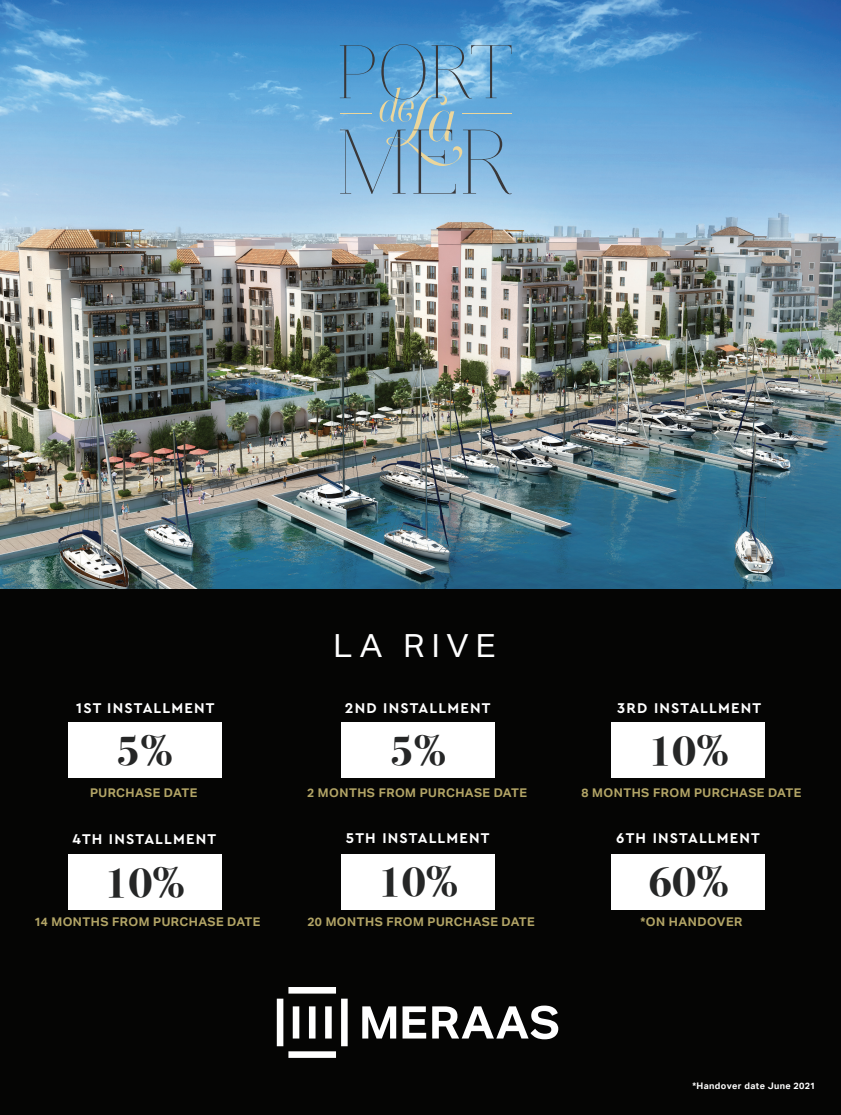
<style>
.page{position:relative;width:841px;height:1115px;background:#fff}
.page>*{position:absolute;margin:0;border:0;box-sizing:border-box;transform-origin:0 0}
.t1{font:700 42.9px "Bodoni Svty Two ITCTT";color:#252626}
.t2{font:31.9px "Meraas Aktiv";letter-spacing:.22em;color:#fff}
.t3{font:700 14.8px "Cera Pro DEMO";letter-spacing:.08em;color:#fff}
.t4{font:700 12px "Meraas Aktiv";letter-spacing:.04em;color:#b3a566}
.t5{font:700 9px "Meraas Aktiv";letter-spacing:.04em;color:#fff}
</style>
<div class="page">
<div style="left:0;top:586px;width:841px;height:528px;background:#050504"></div>
<img style="left:0;top:0;width:841px;height:588px">
<svg style="left:277px;top:987px;width:281px;height:70px"></svg>
<div style="left:68px;top:722px;width:153px;height:56px;background:#fff"></div>
<div style="left:341px;top:722px;width:154px;height:56px;background:#fff"></div>
<div style="left:611px;top:722px;width:154px;height:56px;background:#fff"></div>
<div style="left:68px;top:854px;width:153px;height:56px;background:#fff"></div>
<div style="left:341px;top:853px;width:154px;height:56px;background:#fff"></div>
<div style="left:611px;top:853px;width:154px;height:56px;background:#fff"></div>
<svg style="left:340px;top:44px;width:172px;height:150px;background:#74aad0"></svg>
<h2 class="t2" style="left:333px;top:621px;width:164px">LA RIVE</h2>
<p class="t3" style="left:76px;top:701px;width:140px">1ST INSTALLMENT</p>
<p class="t3" style="left:345px;top:701px;width:147px">2ND INSTALLMENT</p>
<p class="t3" style="left:617px;top:701px;width:145px">3RD INSTALLMENT</p>
<h1 class="t1" style="left:116px;top:715px;width:58px">5%</h1>
<h1 class="t1" style="left:390px;top:715px;width:58px">5%</h1>
<h1 class="t1" style="left:648px;top:715px;width:82px">10%</h1>
<p class="t4" style="left:90px;top:783px;width:109px">PURCHASE DATE</p>
<p class="t4" style="left:307px;top:783px;width:221px">2 MONTHS FROM PURCHASE DATE</p>
<p class="t4" style="left:581px;top:783px;width:221px">8 MONTHS FROM PURCHASE DATE</p>
<p class="t3" style="left:72px;top:833px;width:145px">4TH INSTALLMENT</p>
<p class="t3" style="left:346px;top:832px;width:145px">5TH INSTALLMENT</p>
<p class="t3" style="left:616px;top:832px;width:145px">6TH INSTALLMENT</p>
<h1 class="t1" style="left:104px;top:847px;width:82px">10%</h1>
<h1 class="t1" style="left:378px;top:846px;width:82px">10%</h1>
<h1 class="t1" style="left:648px;top:846px;width:82px">60%</h1>
<p class="t4" style="left:35px;top:912px;width:227px">14 MONTHS FROM PURCHASE DATE</p>
<p class="t4" style="left:307px;top:911px;width:229px">20 MONTHS FROM PURCHASE DATE</p>
<p class="t4" style="left:640px;top:911px;width:103px">*ON HANDOVER</p>
<p class="t5" style="left:692px;top:1078px;width:124px">*Handover date June 2021</p>
</div>
